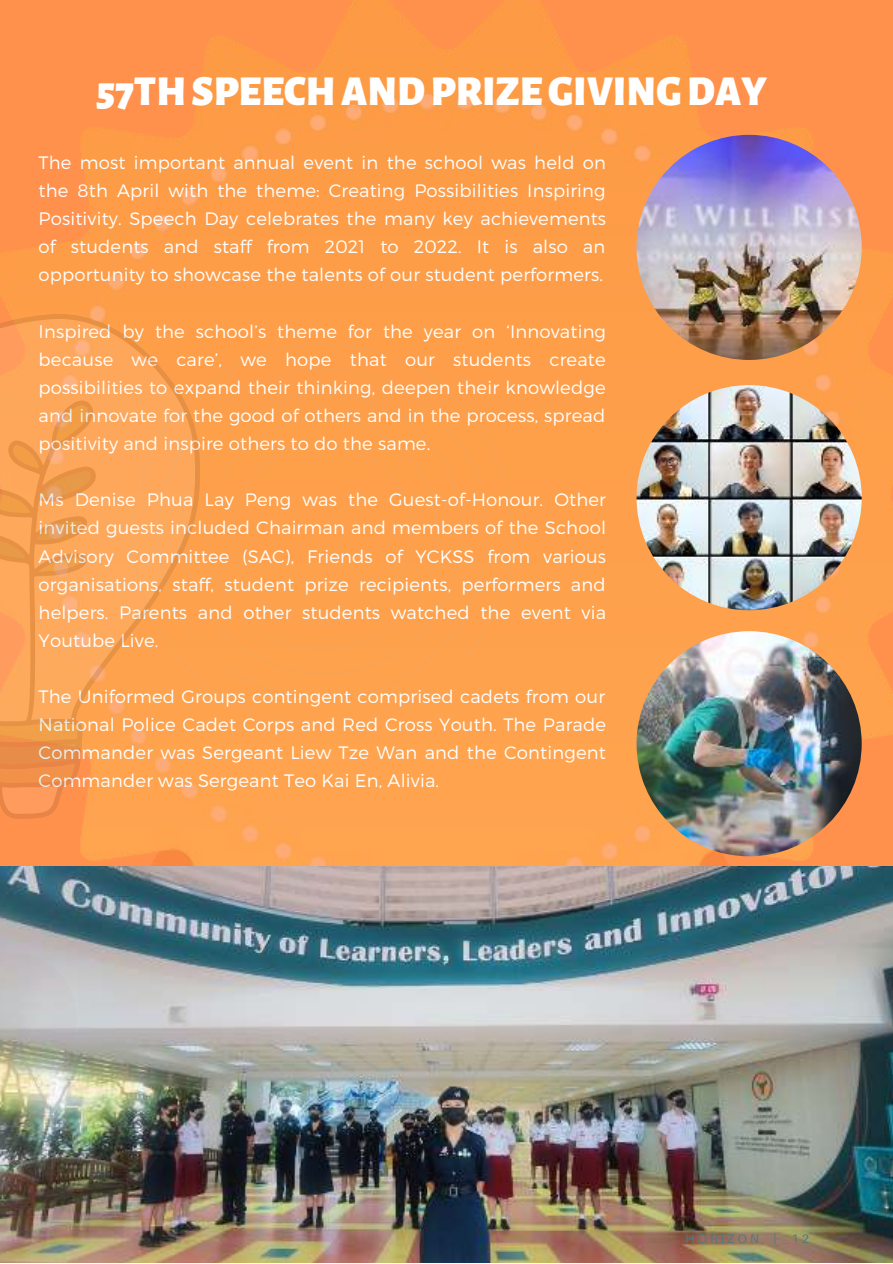
<style>
.page{position:relative;width:893px;height:1264px;background:#fff}
.page>*{position:absolute;margin:0;border:0;box-sizing:border-box;transform-origin:0 0}
.t1{font:900 42px "Alegreya Sans SC";color:#fff}
.t2{font:300 18px/28px "Montserrat";letter-spacing:.01em;color:#fff;text-align:justify}
.t3{font:12.45px "Aileron";letter-spacing:.25em;color:#517882}
</style>
<div class="page">
<img style="left:0;top:0;width:892px;height:866px">
<img style="left:0;top:866px;width:892px;height:396px">
<img style="left:0;top:952px;width:222px;height:310px">
<img style="left:636px;top:135px;width:225px;height:225px;border-radius:50%">
<img style="left:636px;top:631px;width:225px;height:225px;border-radius:50%">
<img style="left:636px;top:385px;width:225px;height:225px;border-radius:50%">
<div style="left:200px;top:342px;width:313px;height:383px;background:#fea04b"></div>
<svg style="left:0;top:314px;width:200px;height:504px;background:#fa9c4b"></svg>
<svg style="left:0;top:319px;width:195px;height:494px;background:#fca354"></svg>
<svg style="left:0;top:404px;width:92px;height:379px;background:#f6a055"></svg>
<h1 class="t1" style="left:96px;top:58px;width:671px">57TH SPEECH AND PRIZE GIVING DAY</h1>
<p class="t2" style="left:39px;top:148px;width:569px">The most important annual event in the school was held on the 8th April with the theme: Creating Possibilities Inspiring Positivity. Speech Day celebrates the many key achievements of students and staff from 2021 to 2022. It is also an opportunity to showcase the talents of our student performers.</p>
<p class="t2" style="left:39px;top:317px;width:569px">Inspired by the school’s theme for the year on ‘Innovating because we care’, we hope that our students create possibilities to expand their thinking, deepen their knowledge and innovate for the good of others and in the process, spread positivity and inspire others to do the same.</p>
<p class="t2" style="left:39px;top:485px;width:569px">Ms Denise Phua Lay Peng was the Guest-of-Honour. Other invited guests included Chairman and members of the School Advisory Committee (SAC), Friends of YCKSS from various organisations, staff, student prize recipients, performers and helpers. Parents and other students watched the event via Youtube Live.</p>
<p class="t2" style="left:39px;top:682px;width:569px">The Uniformed Groups contingent comprised cadets from our National Police Cadet Corps and Red Cross Youth. The Parade Commander was Sergeant Liew Tze Wan and the Contingent Commander was Sergeant Teo Kai En, Alivia.</p>
<p class="t3" style="left:685px;top:1231px;width:125px">HORIZON | 12</p>
</div>
